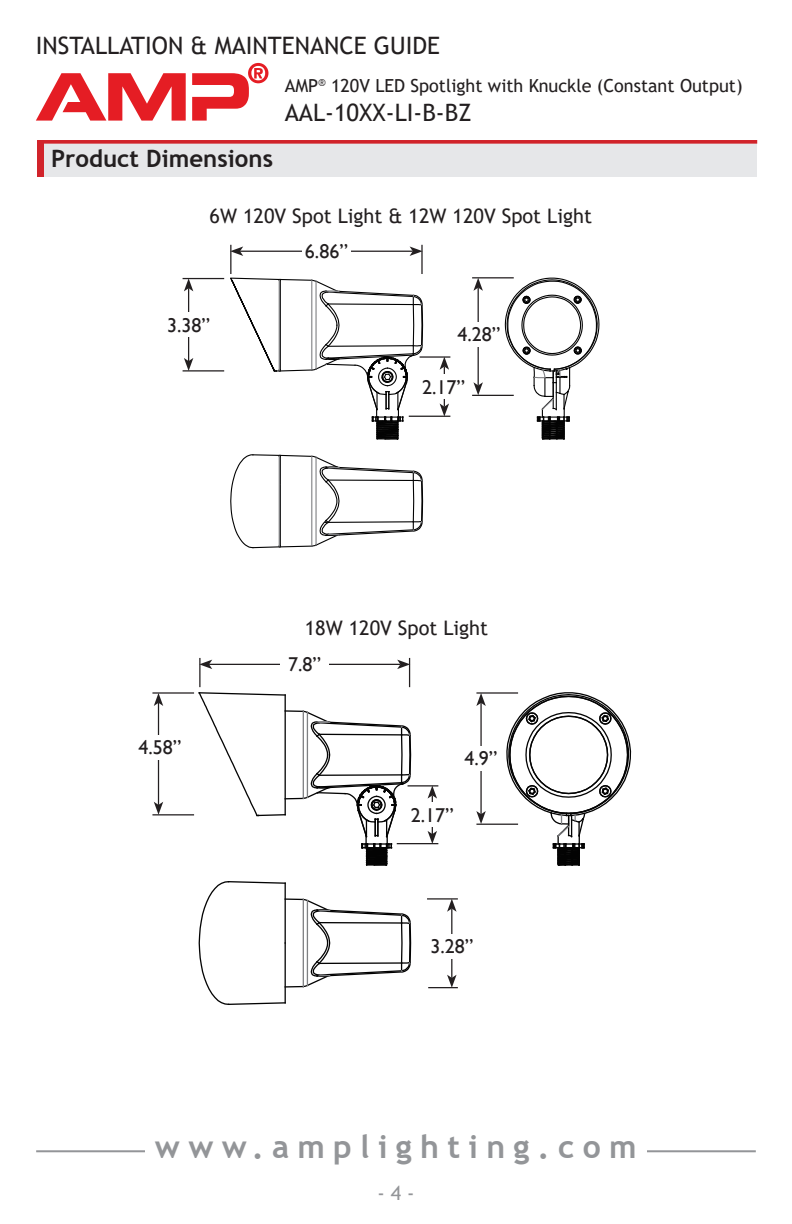
<style>
.page{position:relative;width:792px;height:1224px;background:#fff}
.page>*{position:absolute;margin:0;border:0;box-sizing:border-box;transform-origin:0 0}
.spec_bullets{font:700 32px "Trebuchet MS";letter-spacing:.26em;color:#939598}
.t1{font:24px "Trebuchet MS";color:#231f20}
.Heading_Text{font:700 24px "Trebuchet MS";color:#231f20}
.t2{font:20px "Trebuchet MS";color:#231f20}
.t3{font:20px "Gill Sans";color:#231f20}
.spec_bullets-2{font:20px "Trebuchet MS";color:#939598}
.t4{font:18px "Trebuchet MS";color:#231f20}
</style>
<div class="page">
<hr style="left:36px;top:1150px;width:720px;height:2px;background:#939598">
<div style="left:145px;top:1135px;width:501px;height:34px;background:#fff"></div>
<svg style="left:192px;top:63px;width:76px;height:58px"></svg>
<svg style="left:36px;top:73px;width:150px;height:48px"></svg>
<svg style="left:230px;top:454px;width:194px;height:95px"></svg>
<hr style="left:279px;top:485px;width:1px;height:61px;background:#7f8083">
<svg style="left:504px;top:277px;width:96px;height:163px"></svg>
<svg style="left:506px;top:692px;width:126px;height:174px"></svg>
<svg style="left:198px;top:881px;width:214px;height:124px"></svg>
<hr style="left:188px;top:288px;width:1px;height:73px;background:#231f20">
<svg style="left:184px;top:358px;width:9px;height:12px"></svg>
<svg style="left:184px;top:279px;width:9px;height:12px"></svg>
<hr style="left:158px;top:703px;width:1px;height:102px;background:#231f20">
<svg style="left:154px;top:802px;width:9px;height:12px"></svg>
<svg style="left:154px;top:694px;width:9px;height:12px"></svg>
<hr style="left:478px;top:288px;width:1px;height:97px;background:#231f20">
<svg style="left:473px;top:382px;width:10px;height:13px"></svg>
<svg style="left:473px;top:278px;width:10px;height:13px"></svg>
<hr style="left:480px;top:703px;width:2px;height:111px;background:#231f20">
<svg style="left:476px;top:811px;width:10px;height:13px"></svg>
<svg style="left:476px;top:694px;width:10px;height:12px"></svg>
<hr style="left:444px;top:367px;width:1px;height:40px;background:#231f20">
<svg style="left:440px;top:403px;width:9px;height:13px"></svg>
<svg style="left:440px;top:358px;width:9px;height:12px"></svg>
<hr style="left:432px;top:795px;width:1px;height:39px;background:#231f20">
<svg style="left:428px;top:831px;width:9px;height:12px"></svg>
<svg style="left:428px;top:787px;width:9px;height:12px"></svg>
<hr style="left:451px;top:909px;width:1px;height:69px;background:#231f20">
<svg style="left:447px;top:975px;width:10px;height:12px"></svg>
<svg style="left:447px;top:900px;width:10px;height:12px"></svg>
<svg style="left:230px;top:245px;width:194px;height:195px"></svg>
<svg style="left:198px;top:658px;width:214px;height:208px"></svg>
<div style="left:165px;top:312px;width:48px;height:25px;background:#fff"></div>
<div style="left:136px;top:735px;width:48px;height:24px;background:#fff"></div>
<div style="left:302px;top:239px;width:48px;height:24px;background:#fff"></div>
<div style="left:281px;top:652px;width:48px;height:25px;background:#fff"></div>
<div style="left:455px;top:322px;width:48px;height:24px;background:#fff"></div>
<div style="left:457px;top:746px;width:48px;height:25px;background:#fff"></div>
<div style="left:420px;top:374px;width:48px;height:25px;background:#fff"></div>
<div style="left:408px;top:803px;width:48px;height:24px;background:#fff"></div>
<div style="left:428px;top:934px;width:48px;height:25px;background:#fff"></div>
<hr style="left:183px;top:370px;width:41px;height:2px;background:#231f20">
<hr style="left:152px;top:814px;width:42px;height:1px;background:#231f20">
<hr style="left:472px;top:395px;width:42px;height:1px;background:#231f20">
<hr style="left:476px;top:824px;width:42px;height:1px;background:#231f20">
<hr style="left:409px;top:416px;width:41px;height:1px;background:#231f20">
<hr style="left:397px;top:843px;width:41px;height:1px;background:#231f20">
<hr style="left:428px;top:987px;width:30px;height:1px;background:#231f20">
<hr style="left:183px;top:278px;width:41px;height:1px;background:#231f20">
<hr style="left:152px;top:692px;width:42px;height:2px;background:#231f20">
<hr style="left:472px;top:277px;width:42px;height:1px;background:#231f20">
<hr style="left:476px;top:692px;width:42px;height:2px;background:#231f20">
<hr style="left:420px;top:356px;width:30px;height:2px;background:#231f20">
<hr style="left:408px;top:785px;width:30px;height:2px;background:#231f20">
<hr style="left:427px;top:898px;width:31px;height:2px;background:#231f20">
<div style="left:44px;top:140px;width:713px;height:37px;background:#e6e7e9"></div>
<div style="left:37px;top:140px;width:7px;height:37px;background:#d1232a"></div>
<div style="left:38px;top:140px;width:719px;height:4px;border:2px solid #d1232a"></div>
<p class="t1" style="left:36px;top:30px;width:406px">INSTALLATION &amp; MAINTENANCE GUIDE</p>
<p class="Heading_Text" style="left:51px;top:143px;width:223px">Product Dimensions</p>
<p class="t4" style="left:285px;top:75px;width:459px">AMP<sup>®</sup> 120V LED Spotlight with Knuckle (Constant Output)</p>
<p class="t1" style="left:285px;top:98px;width:188px">AAL-10XX-LI-B-BZ</p>
<p class="t2" style="left:210px;top:204px;width:384px">6W 120V Spot Light &amp; 12W 120V Spot Light</p>
<p class="t3" style="left:167px;top:313px;width:44px">3.38”</p>
<p class="t3" style="left:305px;top:240px;width:44px">6.86”</p>
<p class="t3" style="left:457px;top:323px;width:44px">4.28”</p>
<p class="t3" style="left:422px;top:375px;width:44px">2.17”</p>
<p class="t3" style="left:138px;top:736px;width:44px">4.58”</p>
<p class="t2" style="left:305px;top:615px;width:185px">18W 120V Spot Light</p>
<p class="t3" style="left:288px;top:653px;width:34px">7.8”</p>
<p class="t3" style="left:465px;top:747px;width:34px">4.9”</p>
<p class="t3" style="left:411px;top:803px;width:44px">2.17”</p>
<p class="t3" style="left:430px;top:935px;width:44px">3.28”</p>
<p class="spec_bullets" style="left:155px;top:1127px;width:483px">www.amplighting.com</p>
<p class="spec_bullets-2" style="left:377px;top:1180px;width:39px">- 4 -</p>
</div>
